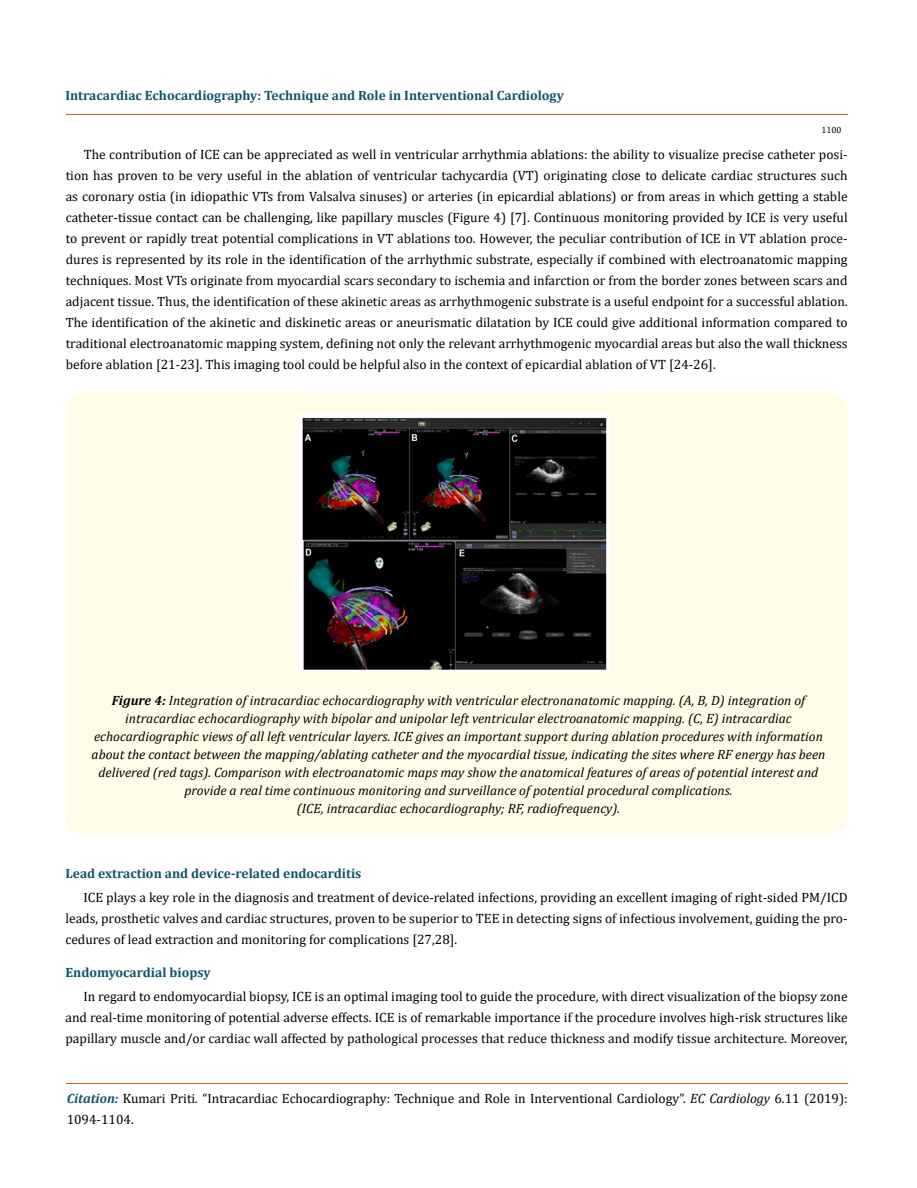
<style>
.page{position:relative;width:917px;height:1188px;background:#fff}
.page>*{position:absolute;margin:0;border:0;box-sizing:border-box;transform-origin:0 0}
.t1{font:13.5px/21px "Cambria";color:#000;text-align:justify}
.t2{font:italic 13.5px/18px "Cambria";color:#000;text-align:center}
.t3{font:700 13.5px "Cambria";color:#0e546a}
.t4{font:9px "Cambria";color:#000}
.s1{font-weight:700}
.s2{font-weight:700;font-style:italic;color:#0e546a}
.s3{font-style:italic}
</style>
<div class="page">
<hr style="left:66px;top:115px;width:781px;height:1px;background:#e05d1a">
<hr style="left:66px;top:1083px;width:781px;height:1px;background:#e05d1a">
<div style="left:65px;top:393px;width:782px;height:441px;background:#fffde9;border-radius:18px"></div>
<img style="left:297px;top:413px;width:312px;height:259px">
<p class="t3" style="left:65px;top:86px;width:500px">Intracardiac Echocardiography: Technique and Role in Interventional Cardiology</p>
<p class="t4" style="left:821px;top:124px;width:21px">1100</p>
<p class="t1" style="left:66px;top:144px;width:783px;text-indent:18px">The contribution of ICE can be appreciated as well in ventricular arrhythmia ablations: the ability to visualize precise catheter posi&shy;tion has proven to be very useful in the ablation of ventricular tachycardia (VT) originating close to delicate cardiac structures such as coronary ostia (in idiopathic VTs from Valsalva sinuses) or arteries (in epicardial ablations) or from areas in which getting a stable catheter-tissue contact can be challenging, like papillary muscles (Figure 4) [7]. Continuous monitoring provided by ICE is very useful to prevent or rapidly treat potential complications in VT ablations too. However, the peculiar contribution of ICE in VT ablation proce&shy;dures is represented by its role in the identification of the arrhythmic substrate, especially if combined with electroanatomic mapping techniques. Most VTs originate from myocardial scars secondary to ischemia and infarction or from the border zones between scars and adjacent tissue. Thus, the identification of these akinetic areas as arrhythmogenic substrate is a useful endpoint for a successful ablation.<br>The identification of the akinetic and diskinetic areas or aneurismatic dilatation by ICE could give additional information compared to traditional electroanatomic mapping system, defining not only the relevant arrhythmogenic myocardial areas but also the wall thickness before ablation [21-23]. This imaging tool could be helpful also in the context of epicardial ablation of VT [24-26].</p>
<p class="t2" style="left:92px;top:691px;width:735px"><span class="s1">Figure 4:</span> Integration of intracardiac echocardiography with ventricular electronanatomic mapping. (A, B, D) integration of intracardiac echocardiography with bipolar and unipolar left ventricular electroanatomic mapping. (C, E) intracardiac echocardiographic views of all left ventricular layers. ICE gives an important support during ablation procedures with information about the contact between the mapping/ablating catheter and the myocardial tissue, indicating the sites where RF energy has been delivered (red tags). Comparison with electroanatomic maps may show the anatomical features of areas of potential interest and provide a real time continuous monitoring and surveillance of potential procedural complications.<br>(ICE, intracardiac echocardiography; RF, radiofrequency).</p>
<p class="t3" style="left:65px;top:864px;width:297px">Lead extraction and device-related endocarditis</p>
<p class="t1" style="left:65px;top:887px;width:783px;text-indent:18px">ICE plays a key role in the diagnosis and treatment of device-related infections, providing an excellent imaging of right-sided PM/ICD leads, prosthetic valves and cardiac structures, proven to be superior to TEE in detecting signs of infectious involvement, guiding the pro&shy;cedures of lead extraction and monitoring for complications [27,28].</p>
<p class="t3" style="left:65px;top:963px;width:147px">Endomyocardial biopsy</p>
<p class="t1" style="left:65px;top:986px;width:783px;text-indent:18px">In regard to endomyocardial biopsy, ICE is an optimal imaging tool to guide the procedure, with direct visualization of the biopsy zone and real-time monitoring of potential adverse effects. ICE is of remarkable importance if the procedure involves high-risk structures like papillary muscle and/or cardiac wall affected by pathological processes that reduce thickness and modify tissue architecture. Moreover,</p>
<p class="t1" style="left:67px;top:1088px;width:782px"><span class="s2">Citation:</span> Kumari Priti<span class="s3">.</span> “Intracardiac Echocardiography: Technique and Role in Interventional Cardiology”. <span class="s3">EC Cardiology</span> 6.11 (2019):<br>1094-1104.</p>
</div>
